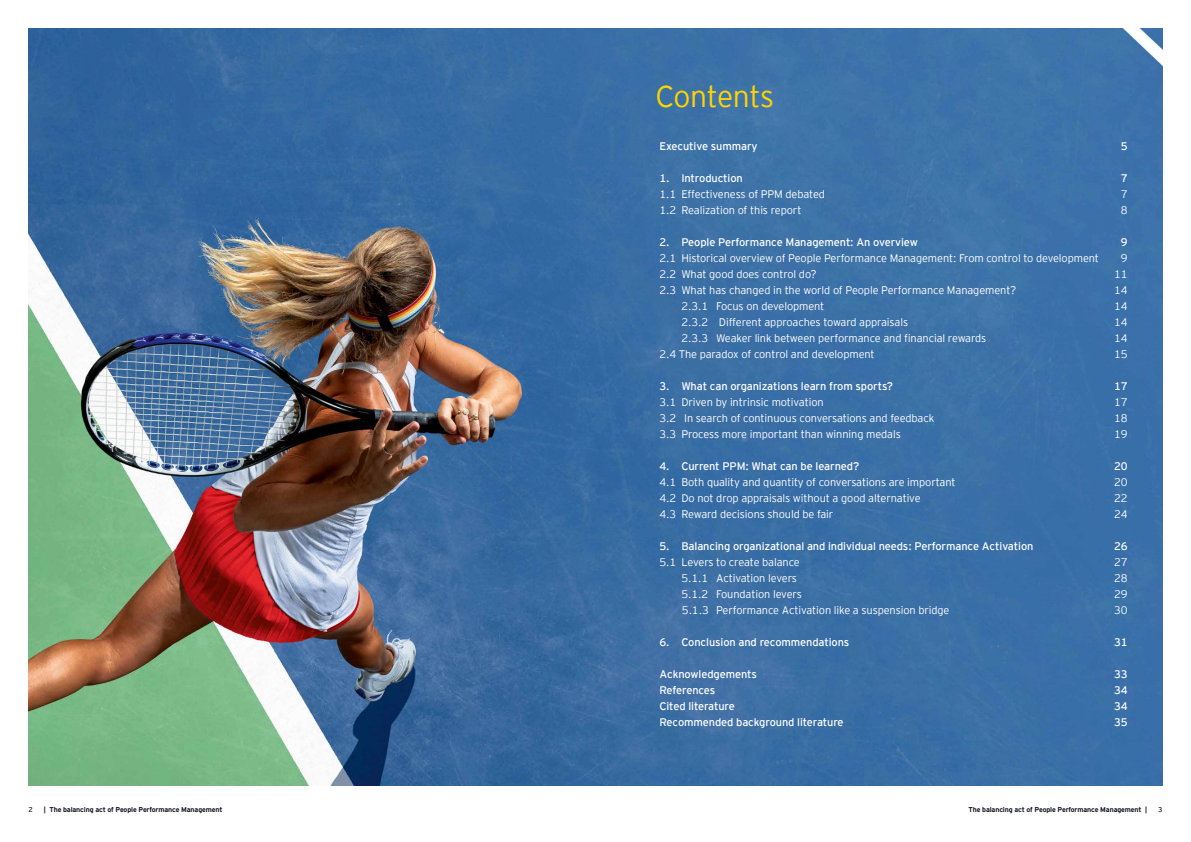
<style>
.page{position:relative;width:1191px;height:842px;background:#fff}
.page>*{position:absolute;margin:0;border:0;box-sizing:border-box;transform-origin:0 0}
.t1{font:300 30px "EY Interstate";letter-spacing:-.015em;color:#ffd400}
.t2{font:300 11px "EY Interstate";letter-spacing:-.01em;color:#fff}
.t3{font:11px "EY Interstate";letter-spacing:-.01em;color:#fff}
.t4{font:700 7px "EY Interstate";letter-spacing:-.02em;color:#161b28}
.t5{font:7px "EY Interstate";color:#161b28}
</style>
<div class="page">
<img style="left:28px;top:28px;width:1134px;height:757px">
<h1 class="t1" style="left:655px;top:75px;width:120px">Contents</h1>
<p class="t3" style="left:659px;top:138px;width:100px">Executive summary</p>
<p class="t3" style="left:1120px;top:138px;width:8px">5</p>
<p class="t3" style="left:659px;top:170px;width:85px">1. Introduction</p>
<p class="t3" style="left:1120px;top:170px;width:8px">7</p>
<p class="t2" style="left:659px;top:186px;width:167px">1.1 Effectiveness of PPM debated</p>
<p class="t2" style="left:1120px;top:186px;width:8px">7</p>
<p class="t2" style="left:659px;top:202px;width:144px">1.2 Realization of this report</p>
<p class="t2" style="left:1120px;top:202px;width:8px">8</p>
<p class="t3" style="left:659px;top:234px;width:260px">2. People Performance Management: An overview</p>
<p class="t3" style="left:1120px;top:234px;width:8px">9</p>
<p class="t2" style="left:659px;top:250px;width:441px">2.1 Historical overview of People Performance Management: From control to development</p>
<p class="t2" style="left:1120px;top:250px;width:8px">9</p>
<p class="t2" style="left:659px;top:266px;width:159px">2.2 What good does control do?</p>
<p class="t2" style="left:1114px;top:266px;width:15px">11</p>
<p class="t2" style="left:659px;top:282px;width:358px">2.3 What has changed in the world of People Performance Management?</p>
<p class="t2" style="left:1114px;top:282px;width:15px">14</p>
<p class="t2" style="left:681px;top:298px;width:144px">2.3.1 Focus on development</p>
<p class="t2" style="left:1114px;top:298px;width:15px">14</p>
<p class="t2" style="left:681px;top:314px;width:228px">2.3.2 Different approaches toward appraisals</p>
<p class="t2" style="left:1114px;top:314px;width:15px">14</p>
<p class="t2" style="left:681px;top:330px;width:306px">2.3.3 Weaker link between performance and financial rewards</p>
<p class="t2" style="left:1114px;top:330px;width:15px">14</p>
<p class="t2" style="left:659px;top:346px;width:217px">2.4 The paradox of control and development</p>
<p class="t2" style="left:1114px;top:346px;width:15px">15</p>
<p class="t3" style="left:659px;top:378px;width:235px">3. What can organizations learn from sports?</p>
<p class="t3" style="left:1114px;top:378px;width:15px">17</p>
<p class="t2" style="left:659px;top:394px;width:166px">3.1 Driven by intrinsic motivation</p>
<p class="t2" style="left:1114px;top:394px;width:15px">17</p>
<p class="t2" style="left:659px;top:410px;width:276px">3.2 In search of continuous conversations and feedback</p>
<p class="t2" style="left:1114px;top:410px;width:15px">18</p>
<p class="t2" style="left:659px;top:426px;width:243px">3.3 Process more important than winning medals</p>
<p class="t2" style="left:1114px;top:426px;width:15px">19</p>
<p class="t3" style="left:659px;top:458px;width:201px">4. Current PPM: What can be learned?</p>
<p class="t3" style="left:1114px;top:458px;width:15px">20</p>
<p class="t2" style="left:659px;top:474px;width:298px">4.1 Both quality and quantity of conversations are important</p>
<p class="t2" style="left:1114px;top:474px;width:15px">20</p>
<p class="t2" style="left:659px;top:490px;width:263px">4.2 Do not drop appraisals without a good alternative</p>
<p class="t2" style="left:1114px;top:490px;width:15px">22</p>
<p class="t2" style="left:659px;top:506px;width:176px">4.3 Reward decisions should be fair</p>
<p class="t2" style="left:1114px;top:506px;width:15px">24</p>
<p class="t3" style="left:659px;top:538px;width:375px">5. Balancing organizational and individual needs: Performance Activation</p>
<p class="t3" style="left:1114px;top:538px;width:15px">26</p>
<p class="t2" style="left:659px;top:554px;width:142px">5.1 Levers to create balance</p>
<p class="t2" style="left:1114px;top:554px;width:15px">27</p>
<p class="t2" style="left:681px;top:570px;width:117px">5.1.1 Activation levers</p>
<p class="t2" style="left:1114px;top:570px;width:15px">28</p>
<p class="t2" style="left:681px;top:586px;width:122px">5.1.2 Foundation levers</p>
<p class="t2" style="left:1114px;top:586px;width:15px">29</p>
<p class="t2" style="left:682px;top:602px;width:269px">5.1.3 Performance Activation like a suspension bridge</p>
<p class="t2" style="left:1114px;top:602px;width:15px">30</p>
<p class="t3" style="left:659px;top:634px;width:191px">6. Conclusion and recommendations</p>
<p class="t3" style="left:1114px;top:634px;width:15px">31</p>
<p class="t3" style="left:659px;top:666px;width:99px">Acknowledgements</p>
<p class="t3" style="left:1114px;top:666px;width:15px">33</p>
<p class="t3" style="left:659px;top:682px;width:57px">References</p>
<p class="t3" style="left:1114px;top:682px;width:15px">34</p>
<p class="t3" style="left:659px;top:698px;width:77px">Cited literature</p>
<p class="t3" style="left:1114px;top:698px;width:15px">34</p>
<p class="t3" style="left:659px;top:714px;width:186px">Recommended background literature</p>
<p class="t3" style="left:1114px;top:714px;width:15px">35</p>
<p class="t5" style="left:28px;top:804px;width:6px">2</p>
<p class="t4" style="left:44px;top:804px;width:180px">| The balancing act of People Performance Management</p>
<p class="t4" style="left:968px;top:804px;width:180px">The balancing act of People Performance Management |</p>
<p class="t5" style="left:1158px;top:804px;width:6px">3</p>
</div>
